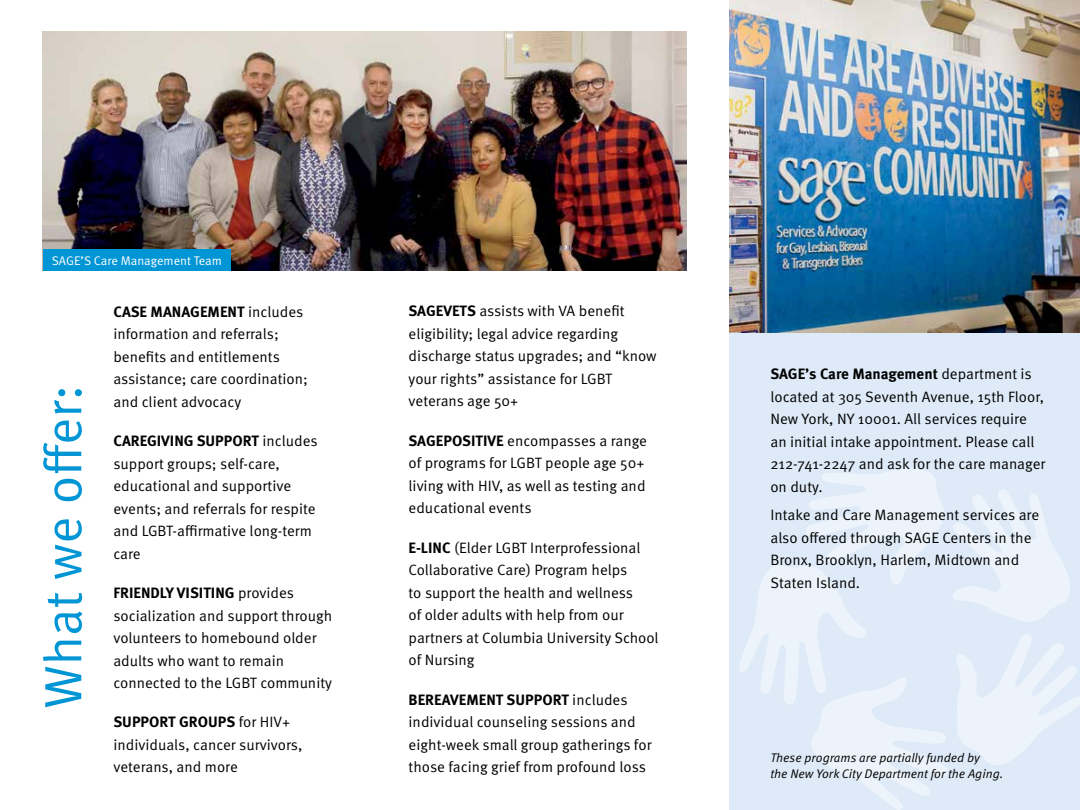
<style>
.page{position:relative;width:1080px;height:810px;background:#fff}
.page>*{position:absolute;margin:0;border:0;box-sizing:border-box;transform-origin:0 0}
.t1{font:52.5px "Meta Pro";color:#0095d5}
.t2{font:15px/22.5px "Meta Pro";color:#000}
.t3{font:italic 12.5px/16.2px "Meta Pro";color:#000}
.t4{font:12.5px "Meta Pro";color:#fff}
.s1{font-weight:700}
</style>
<div class="page">
<div style="left:729px;top:0;width:351px;height:810px;background:#deeaf7"></div>
<svg style="left:739px;top:469px;width:341px;height:341px"></svg>
<img style="left:43px;top:32px;width:643px;height:239px">
<img style="left:729px;top:0;width:351px;height:332px">
<div style="left:43px;top:250px;width:187px;height:21px;background:#0095d5"></div>
<p class="t4" style="left:52px;top:253px;width:172px">SAGE’S Care Management Team</p>
<h1 class="t1" style="left:30px;top:709px;width:325px;rotate:-90deg">What we offer:</h1>
<p class="t2" style="left:113px;top:301px;width:196px"><span class="s1">CASE MANAGEMENT</span> includes information and referrals; benefits and entitlements assistance; care coordination; and client advocacy</p>
<p class="t2" style="left:113px;top:430px;width:206px"><span class="s1">CAREGIVING SUPPORT</span> includes support groups; self-care, educational and supportive events; and referrals for respite and LGBT-affirmative long-term care</p>
<p class="t2" style="left:113px;top:582px;width:220px"><span class="s1">FRIENDLY VISITING</span> provides socialization and support through volunteers to homebound older adults who want to remain connected to the LGBT community</p>
<p class="t2" style="left:113px;top:712px;width:191px"><span class="s1">SUPPORT GROUPS</span> for HIV+ individuals, cancer survivors, veterans, and more</p>
<p class="t2" style="left:409px;top:300px;width:250px"><span class="s1">SAGEVETS</span> assists with VA benefit eligibility; legal advice regarding discharge status upgrades; and “know your rights” assistance for LGBT veterans age 50+</p>
<p class="t2" style="left:409px;top:430px;width:240px"><span class="s1">SAGEPOSITIVE</span> encompasses a range of programs for LGBT people age 50+ living with HIV, as well as testing and educational events</p>
<p class="t2" style="left:409px;top:537px;width:252px"><span class="s1">E-LINC</span> (Elder LGBT Interprofessional<br>Collaborative Care) Program helps<br>to support the health and wellness<br>of older adults with help from our partners at Columbia University School of Nursing</p>
<p class="t2" style="left:409px;top:689px;width:244px"><span class="s1">BEREAVEMENT SUPPORT</span> includes individual counseling sessions and eight-week small group gatherings for those facing grief from profound loss</p>
<p class="t2" style="left:770px;top:363px;width:277px"><span class="s1">SAGE’s Care Management</span> department is located at 305 Seventh Avenue, 15th Floor, New York, NY 10001. All services require an initial intake appointment. Please call 212-741-2247 and ask for the care manager on duty.</p>
<p class="t2" style="left:770px;top:504px;width:270px">Intake and Care Management services are also offered through SAGE Centers in the Bronx, Brooklyn, Harlem, Midtown and Staten Island.</p>
<p class="t3" style="left:770px;top:750px;width:234px">These programs are partially funded by<br>the New York City Department for the Aging.</p>
</div>
